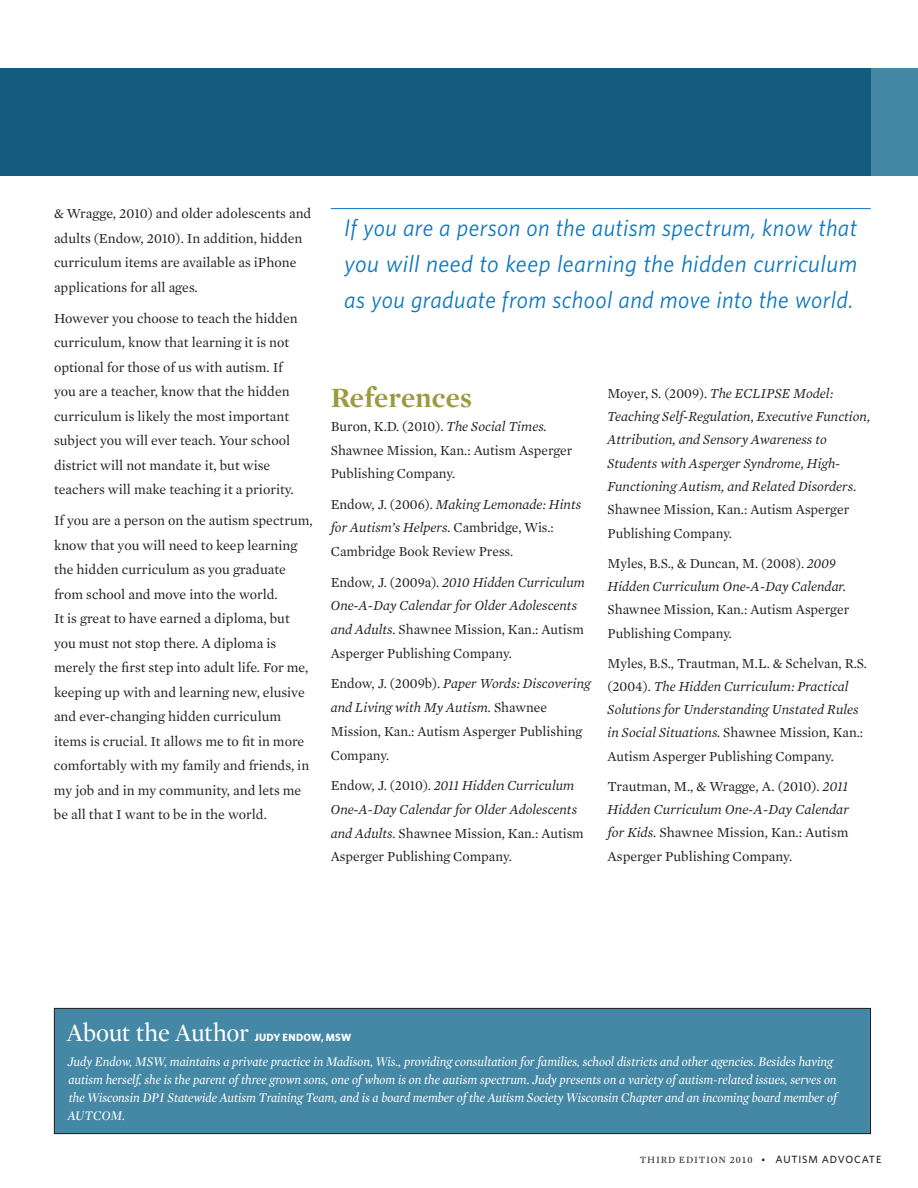
<style>
.page{position:relative;width:918px;height:1188px;background:#fff}
.page>*{position:absolute;margin:0;border:0;box-sizing:border-box;transform-origin:0 0}
.t1{font:700 28.5px "Mercury Display";letter-spacing:.01em;color:#9b9a3e}
.t2{font:25.5px "Mercury Display Roman";letter-spacing:-.015em;color:#fff}
.t3{font:italic 24px/36px "Whitney HTF";letter-spacing:.015em;color:#0c77be;text-align:justify}
.t4{font:14.1px/24.5px "Mercury Text G1 Roman";color:#231f20}
.t5{font:italic 14.1px/23.2px "Mercury Text G1";color:#231f20}
.t6{font:italic 13.5px/18px "Mercury Display";color:#fff}
.t7{font:500 10.5px "Whitney HTF";letter-spacing:.08em;color:#231f20}
.t8{font:700 10.5px "Whitney HTF";letter-spacing:.025em;color:#fff}
.s1{font-family:"Mercury Text G1";font-style:italic}
.s2{font-family:"Mercury Text G1 Roman";font-style:normal}
.s3{font-family:"Mercury Text G1 Roman";font-weight:400;font-size:9.75px}
.s4{font-family:"Mercury Numeric G1 Roman";font-weight:400;font-size:9.75px}
.s5{font-size:9px}
</style>
<div class="page">
<hr style="left:331px;top:208px;width:540px;height:1px;background:#0c77be">
<div style="left:54px;top:1008px;width:817px;height:126px;background:#4588a5"></div>
<div style="left:54px;top:1008px;width:817px;height:126px;border:1px solid #231f20"></div>
<div style="left:0;top:68px;width:918px;height:108px;background:#4588a5"></div>
<div style="left:0;top:68px;width:871px;height:108px;background:#135b7f"></div>
<p class="t4" style="left:54px;top:201px;width:259px">&amp; Wragge, 2010) and older adolescents and adults (Endow, 2010). In addition, hidden curriculum items are available as iPhone applications for all ages.</p>
<p class="t4" style="left:54px;top:306px;width:245px">However you choose to teach the hidden curriculum, know that learning it is not optional for those of us with autism. If you are a teacher, know that the hidden curriculum is likely the most important subject you will ever teach. Your school district will not mandate it, but wise teachers will make teaching it a priority.</p>
<p class="t4" style="left:54px;top:509px;width:260px">If you are a person on the autism spectrum, know that you will need to keep learning the hidden curriculum as you graduate from school and move into the world.<br>It is great to have earned a diploma, but you must not stop there. A diploma is merely the first step into adult life. For me, keeping up with and learning new, elusive and ever-changing hidden curriculum items is crucial. It allows me to fit in more comfortably with my family and friends, in my job and in my community, and lets me be all that I want to be in the world.</p>
<h3 class="t3" style="left:344px;top:209px;width:514px">If you are a person on the autism spectrum, know that you will need to keep learning the hidden curriculum as you graduate from school and move into the world.</h3>
<h1 class="t1" style="left:331px;top:381px;width:143px">References</h1>
<p class="t4" style="left:331px;top:414px;width:243px;line-height:23.7px">Buron, K.D. (2010). <span class="s1">The Social Times.<br></span>Shawnee Mission, Kan.: Autism Asperger<br>Publishing Company.</p>
<p class="t5" style="left:331px;top:492px;width:252px;line-height:23.7px"><span class="s2">Endow, J. (2006).</span> Making Lemonade: Hints for Autism’s Helpers. <span class="s2">Cambridge, Wis.:</span></p>
<p class="t4" style="left:331px;top:539px;width:184px">Cambridge Book Review Press.</p>
<p class="t5" style="left:331px;top:570px;width:256px;line-height:23.7px"><span class="s2">Endow, J. (2009a).</span> 2010 Hidden Curriculum<br>One-A-Day Calendar for Older Adolescents</p>
<p class="t4" style="left:331px;top:618px;width:255px;line-height:23.7px"><span class="s1">and Adults.</span> Shawnee Mission, Kan.: Autism<br>Asperger Publishing Company.</p>
<p class="t5" style="left:331px;top:672px;width:262px;line-height:23.7px"><span class="s2">Endow, J. (2009b).</span> Paper Words: Discovering and Living with My Autism. <span class="s2">Shawnee</span></p>
<p class="t4" style="left:331px;top:719px;width:253px;line-height:23.7px">Mission, Kan.: Autism Asperger Publishing<br>Company.</p>
<p class="t5" style="left:331px;top:774px;width:248px;line-height:23.7px"><span class="s2">Endow, J. (2010).</span> 2011 Hidden Curriculum<br>One-A-Day Calendar for Older Adolescents</p>
<p class="t4" style="left:331px;top:821px;width:255px;line-height:23.7px"><span class="s1">and Adults.</span> Shawnee Mission, Kan.: Autism<br>Asperger Publishing Company.</p>
<p class="t5" style="left:608px;top:382px;width:264px"><span class="s2">Moyer, S. (2009).</span> The ECLIPSE Model:<br>Teaching Self-Regulation, Executive Function, Attribution, and Sensory Awareness to Students with Asperger Syndrome, High-Functioning Autism, and Related Disorders<span class="s2">.</span></p>
<p class="t4" style="left:608px;top:498px;width:243px;line-height:23.2px">Shawnee Mission, Kan.: Autism Asperger<br>Publishing Company.</p>
<p class="t4" style="left:608px;top:551px;width:230px">Myles, B.S., &amp; Duncan, M. (2008). <span class="s1">2009</span></p>
<p class="t5" style="left:608px;top:575px;width:240px">Hidden Curriculum One-A-Day Calendar.</p>
<p class="t4" style="left:608px;top:598px;width:243px;line-height:23.2px">Shawnee Mission, Kan.: Autism Asperger<br>Publishing Company.</p>
<p class="t4" style="left:608px;top:651px;width:261px">Myles, B.S., Trautman, M.L. &amp; Schelvan, R.S.</p>
<p class="t5" style="left:608px;top:675px;width:253px"><span class="s2">(2004).</span> The Hidden Curriculum: Practical<br>Solutions for Understanding Unstated Rules</p>
<p class="t4" style="left:608px;top:721px;width:257px;line-height:23.2px"><span class="s1">in Social Situations.</span> Shawnee Mission, Kan.:<br>Autism Asperger Publishing Company.</p>
<p class="t4" style="left:608px;top:774px;width:242px">Trautman, M., &amp; Wragge, A. (2010). <span class="s1">2011</span></p>
<p class="t5" style="left:608px;top:798px;width:243px">Hidden Curriculum One-A-Day Calendar</p>
<p class="t4" style="left:608px;top:821px;width:243px;line-height:23.2px"><span class="s1">for Kids.</span> Shawnee Mission, Kan.: Autism<br>Asperger Publishing Company.</p>
<h2 class="t2" style="left:67px;top:1018px;width:183px">About the Author</h2>
<p class="t8" style="left:254px;top:1031px;width:98px">JUDY ENDOW, MSW</p>
<p class="t6" style="left:68px;top:1052px;width:771px">Judy Endow, MSW, maintains a private practice in Madison, Wis., providing consultation for families, school districts and other agencies. Besides having autism herself, she is the parent of three grown sons, one of whom is on the autism spectrum. Judy presents on a variety of autism-related issues, serves on the Wisconsin DPI Statewide Autism Training Team, and is a board member of the Autism Society Wisconsin Chapter and an incoming board member of AUTCOM.</p>
<p class="t7" style="left:640px;top:1153px;width:243px"><span class="s3">THIRD EDITION</span> <span class="s4">2010</span> <span class="s5">•</span> AUTISM ADVOCATE</p>
</div>
